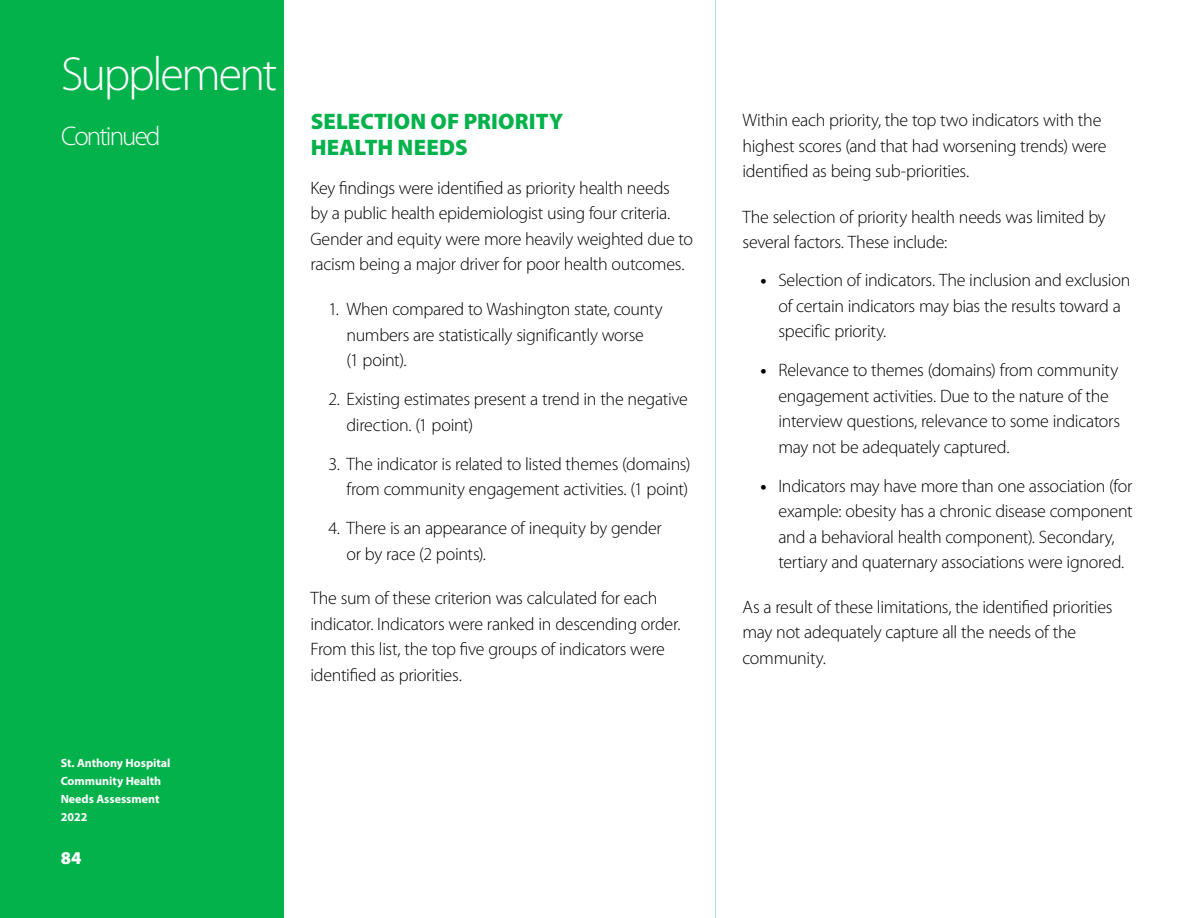
<style>
.page{position:relative;width:1188px;height:918px;background:#fff}
.page>*{position:absolute;margin:0;border:0;box-sizing:border-box;transform-origin:0 0}
.t1{font:300 48px "Myriad Pro";letter-spacing:-.05em;color:#fff}
.t2{font:300 27px "Myriad Pro";letter-spacing:-.07em;color:#fff}
.t3{font:900 22.5px/25.5px "Myriad Pro";letter-spacing:.01em;color:#04b24b}
.t4{font:300 18px/25.5px "Myriad Pro";letter-spacing:-.015em;color:#000}
.t5{font:900 18px "Myriad Pro";color:#fff}
.t6{font:700 12px/18px "Myriad Pro";color:#fff}
.s1{font-weight:700}
</style>
<div class="page">
<hr style="left:715px;top:0;width:1px;height:918px;background:#ace6c4">
<div style="left:0;top:0;width:284px;height:918px;background:#04b24b"></div>
<h1 class="t1" style="left:61px;top:48px;width:218px">Supplement</h1>
<h2 class="t2" style="left:61px;top:121px;width:101px">Continued</h2>
<p class="t3" style="left:311px;top:109px;width:254px">SELECTION OF PRIORITY<br>HEALTH NEEDS</p>
<p class="t4" style="left:310px;top:175px;width:384px">Key findings were identified as priority health needs<br>by a public health epidemiologist using four criteria.<br>Gender and equity were more heavily weighted due to racism being a major driver for poor health outcomes.</p>
<p class="t4" style="left:346px;top:297px;width:318px;text-indent:-18px">1. When compared to Washington state, county numbers are statistically significantly worse<br>(1 point).</p>
<p class="t4" style="left:346px;top:387px;width:343px;text-indent:-18px">2. Existing estimates present a trend in the negative direction. (1 point)</p>
<p class="t4" style="left:328px;top:451px;width:363px;text-align:right">3. The indicator is related to listed themes (domains) from community engagement activities. (1 point)</p>
<p class="t4" style="left:346px;top:516px;width:317px;text-indent:-18px">4. There is an appearance of inequity by gender or by race (2 points).</p>
<p class="t4" style="left:310px;top:586px;width:371px">The sum of these criterion was calculated for each indicator. Indicators were ranked in descending order.<br>From this list, the top five groups of indicators were identified as priorities.</p>
<p class="t6" style="left:61px;top:753px;width:111px">St. Anthony Hospital<br>Community Health<br>Needs Assessment<br>2022</p>
<p class="t5" style="left:61px;top:848px;width:22px">84</p>
<p class="t4" style="left:742px;top:108px;width:366px">Within each priority, the top two indicators with the highest scores (and that had worsening trends) were identified as being sub-priorities.</p>
<p class="t4" style="left:742px;top:204px;width:365px">The selection of priority health needs was limited by several factors. These include:</p>
<p class="t4" style="left:778px;top:268px;width:353px;text-indent:-18px"><span class="s1">•</span> Selection of indicators. The inclusion and exclusion of certain indicators may bias the results toward a specific priority.</p>
<p class="t4" style="left:778px;top:358px;width:343px;text-indent:-18px"><span class="s1">•</span> Relevance to themes (domains) from community engagement activities. Due to the nature of the interview questions, relevance to some indicators may not be adequately captured.</p>
<p class="t4" style="left:778px;top:473px;width:356px;text-indent:-18px"><span class="s1">•</span> Indicators may have more than one association (for example: obesity has a chronic disease component and a behavioral health component). Secondary, tertiary and quaternary associations were ignored.</p>
<p class="t4" style="left:742px;top:594px;width:372px">As a result of these limitations, the identified priorities may not adequately capture all the needs of the community.</p>
</div>
